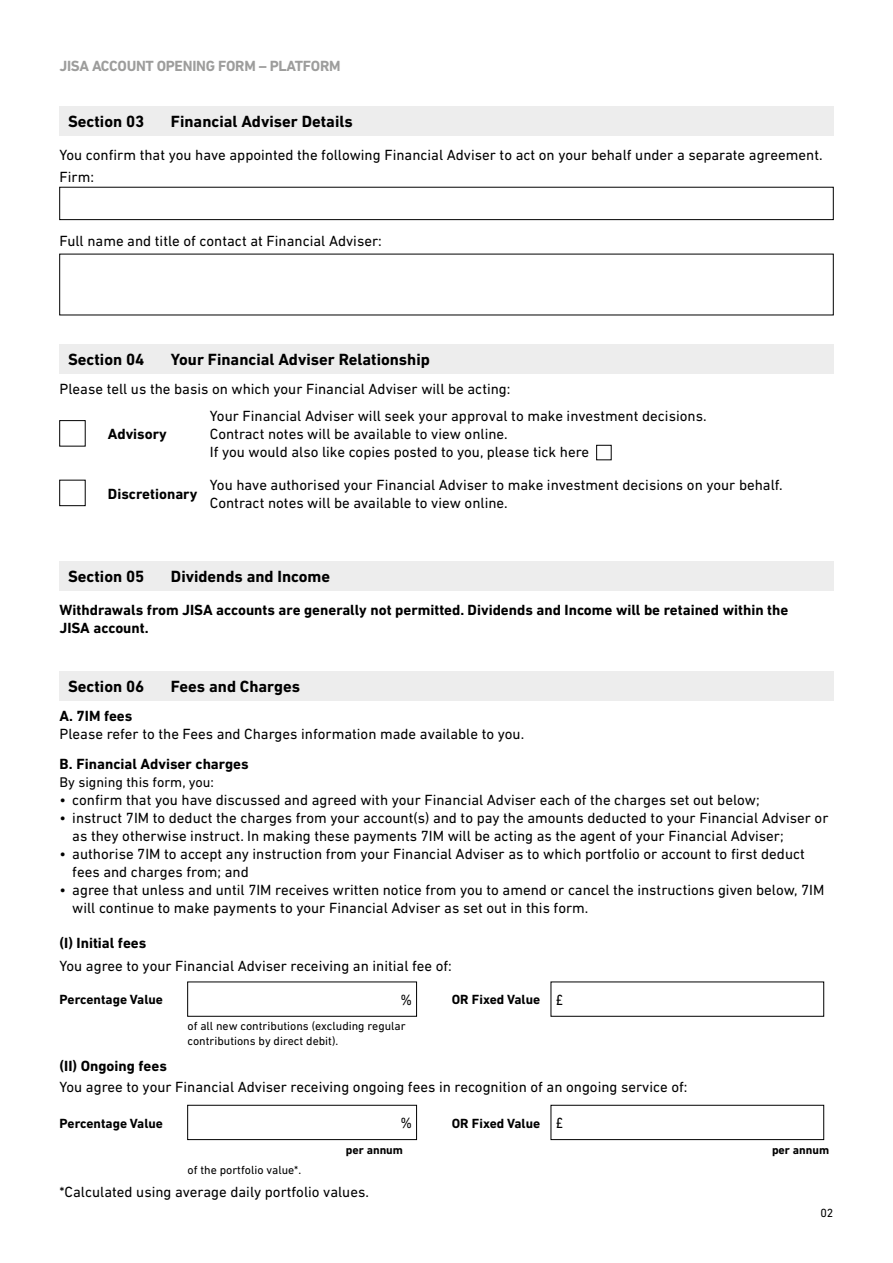
<style>
.page{position:relative;width:893px;height:1263px;background:#fff}
.page>*{position:absolute;margin:0;border:0;box-sizing:border-box;transform-origin:0 0}
.t1{font:700 16.5px "DIN Next LT Pro";color:#000}
.t2{font:15px/18px "DIN Next LT Pro";color:#000}
.t3{font:700 15px/18px "DIN Next LT Pro";color:#000}
.t4{font:700 15px "DIN Next LT Pro";letter-spacing:-.02em;color:#9d9d9c}
.t5{font:14.25px "DIN Next LT Pro";color:#000}
.t6{font:700 13.5px "DIN Next LT Pro";color:#000}
.t7{font:12px/14.4px "DIN Next LT Pro";color:#000}
.t8{font:700 12px "DIN Next LT Pro";color:#000}
.s1{font-weight:400;font-size:15px}
</style>
<div class="page">
<div style="left:60px;top:561px;width:102px;height:30px;background:#ededed"></div>
<div style="left:162px;top:561px;width:671px;height:30px;background:#ededed"></div>
<div style="left:60px;top:671px;width:102px;height:30px;background:#ededed"></div>
<div style="left:162px;top:671px;width:671px;height:30px;background:#ededed"></div>
<div style="left:60px;top:106px;width:102px;height:30px;background:#ededed"></div>
<div style="left:162px;top:106px;width:671px;height:30px;background:#ededed"></div>
<div style="left:60px;top:187px;width:773px;height:33px;border:1px solid #000"></div>
<div style="left:596px;top:445px;width:15px;height:15px;border:1px solid #000"></div>
<div style="left:60px;top:344px;width:102px;height:29px;background:#ededed"></div>
<div style="left:162px;top:344px;width:671px;height:29px;background:#ededed"></div>
<div style="left:187px;top:1105px;width:230px;height:35px;border:1px solid #000"></div>
<div style="left:551px;top:1105px;width:273px;height:35px;border:1px solid #000"></div>
<p class="t4" style="left:60px;top:57px;width:282px">JISA ACCOUNT OPENING FORM – PLATFORM</p>
<p class="t1" style="left:68px;top:112px;width:78px">Section 03</p>
<p class="t1" style="left:171px;top:112px;width:183px">Financial Adviser Details</p>
<p class="t2" style="left:60px;top:144px;width:765px;line-height:21.5px">You confirm that you have appointed the following Financial Adviser to act on your behalf under a separate agreement.<br>Firm:</p>
<p class="t2" style="left:60px;top:232px;width:324px">Full name and title of contact at Financial Adviser:</p>
<p class="t1" style="left:68px;top:350px;width:78px">Section 04</p>
<p class="t1" style="left:171px;top:350px;width:260px">Your Financial Adviser Relationship</p>
<p class="t2" style="left:60px;top:380px;width:453px">Please tell us the basis on which your Financial Adviser will be acting:</p>
<p class="t3" style="left:108px;top:425px;width:60px">Advisory</p>
<p class="t2" style="left:210px;top:407px;width:498px">Your Financial Adviser will seek your approval to make investment decisions.<br>Contract notes will be available to view online.<br>If you would also like copies posted to you, please tick here</p>
<p class="t3" style="left:108px;top:484px;width:91px">Discretionary</p>
<p class="t2" style="left:210px;top:475px;width:574px">You have authorised your Financial Adviser to make investment decisions on your behalf.<br>Contract notes will be available to view online.</p>
<p class="t1" style="left:68px;top:567px;width:78px">Section 05</p>
<p class="t1" style="left:171px;top:567px;width:161px">Dividends and Income</p>
<p class="t3" style="left:60px;top:600px;width:730px">Withdrawals from JISA accounts are generally not permitted. Dividends and Income will be retained within the<br>JISA account.</p>
<p class="t1" style="left:68px;top:677px;width:78px">Section 06</p>
<p class="t1" style="left:171px;top:677px;width:131px">Fees and Charges</p>
<p class="t3" style="left:60px;top:707px;width:74px">A. 7IM fees</p>
<p class="t2" style="left:60px;top:725px;width:466px">Please refer to the Fees and Charges information made available to you.</p>
<p class="t3" style="left:60px;top:755px;width:191px">B. Financial Adviser charges</p>
<p class="t5" style="left:60px;top:773px;width:156px">By signing this form, you:</p>
<p class="t2" style="left:60px;top:790px;width:702px">• confirm that you have discussed and agreed with your Financial Adviser each of the charges set out below;</p>
<p class="t2" style="left:72px;top:808px;width:758px;text-indent:-13px">• instruct 7IM to deduct the charges from your account(s) and to pay the amounts deducted to your Financial Adviser or as they otherwise instruct. In making these payments 7IM will be acting as the agent of your Financial Adviser;</p>
<p class="t2" style="left:72px;top:844px;width:734px;text-indent:-13px">• authorise 7IM to accept any instruction from your Financial Adviser as to which portfolio or account to first deduct fees and charges from; and</p>
<p class="t2" style="left:72px;top:880px;width:753px;text-indent:-13px">• agree that unless and until 7IM receives written notice from you to amend or cancel the instructions given below, 7IM will continue to make payments to your Financial Adviser as set out in this form.</p>
<p class="t3" style="left:60px;top:934px;width:88px">(I) Initial fees</p>
<p class="t2" style="left:60px;top:956px;width:394px">You agree to your Financial Adviser receiving an initial fee of:</p>
<p class="t6" style="left:60px;top:992px;width:105px">Percentage Value</p>
<p class="t2" style="left:400px;top:990px;width:13px">%</p>
<p class="t6" style="left:452px;top:992px;width:113px">OR Fixed Value <span class="s1">£</span></p>
<p class="t7" style="left:187px;top:1019px;width:220px">of all new contributions (excluding regular contributions by direct debit).</p>
<p class="t3" style="left:60px;top:1057px;width:109px">(II) Ongoing fees</p>
<p class="t2" style="left:60px;top:1077px;width:629px">You agree to your Financial Adviser receiving ongoing fees in recognition of an ongoing service of:</p>
<p class="t6" style="left:60px;top:1115px;width:105px">Percentage Value</p>
<p class="t2" style="left:400px;top:1114px;width:13px">%</p>
<p class="t6" style="left:452px;top:1115px;width:113px">OR Fixed Value <span class="s1">£</span></p>
<p class="t8" style="left:346px;top:1142px;width:59px">per annum</p>
<p class="t8" style="left:772px;top:1142px;width:59px">per annum</p>
<p class="t7" style="left:187px;top:1162px;width:115px">of the portfolio value*.</p>
<p class="t2" style="left:60px;top:1183px;width:311px">*Calculated using average daily portfolio values.</p>
<p class="t7" style="left:820px;top:1205px;width:15px">02</p>
</div>
